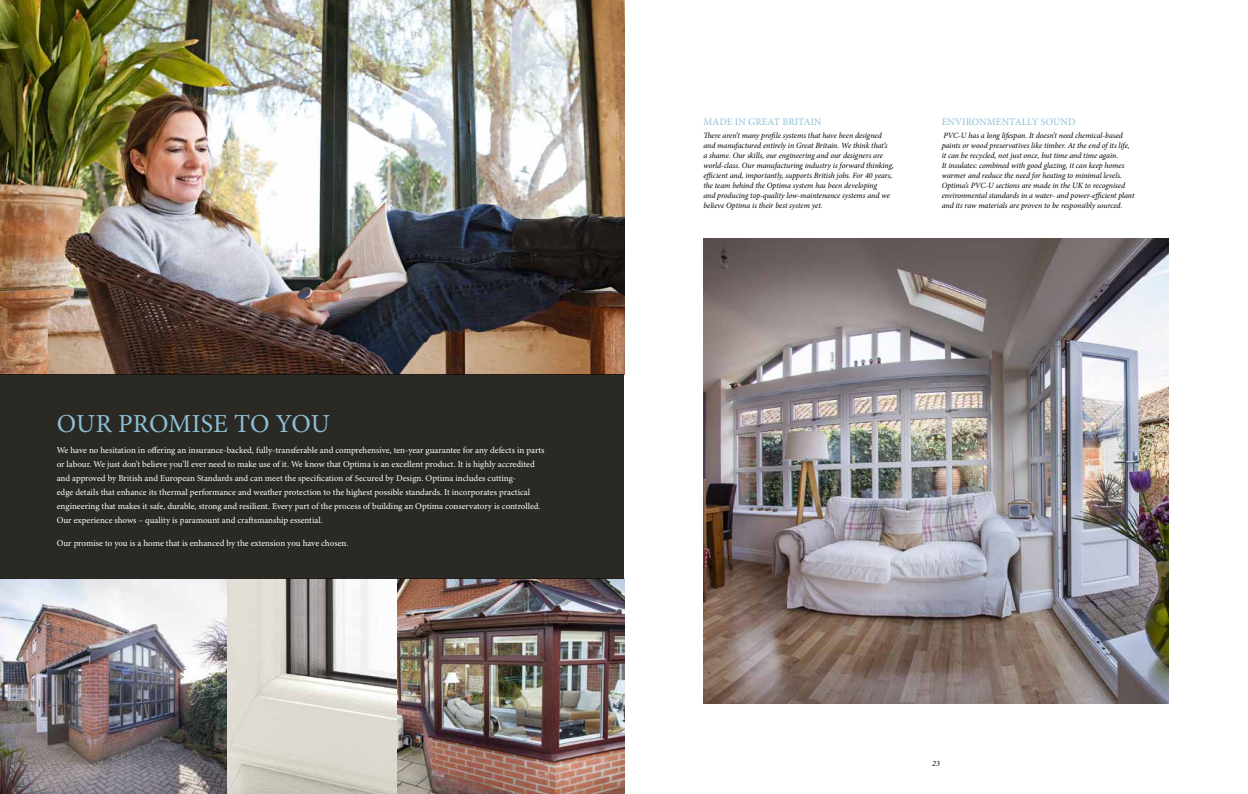
<style>
.page{position:relative;width:1248px;height:794px;background:#fff}
.page>*{position:absolute;margin:0;border:0;box-sizing:border-box;transform-origin:0 0}
.t1{font:26px "Minion Pro";color:#8ebfd6}
.t2{font:10px "Minion Pro";letter-spacing:.01em;color:#8ebfd6}
.t3{font:9px/14px "Minion Pro";color:#fff}
.t4{font:italic 8px/10px "Minion Pro";letter-spacing:-.01em;color:#000}
</style>
<div class="page">
<img style="left:703px;top:238px;width:465px;height:465px">
<img style="left:227px;top:578px;width:170px;height:216px">
<img style="left:0;top:578px;width:227px;height:216px">
<img style="left:397px;top:578px;width:227px;height:216px">
<img style="left:0;top:0;width:624px;height:374px">
<div style="left:0;top:374px;width:624px;height:204px;background:#2a2924"></div>
<h1 class="t1" style="left:57px;top:406px;width:94px">OUR PROMI</h1>
<h1 class="t1" style="left:201px;top:406px;width:131px">SE TO YOU</h1>
<p class="t3" style="left:57px;top:443px;width:489px">We have no hesitation in offering an insurance-backed, fully-transferable and comprehensive, ten-year guarantee for any defects in parts or labour. We just don’t believe you’ll ever need to make use of it. We know that Optima is an excellent product. It is highly accredited and approved by British and European Standards and can meet the specification of Secured by Design. Optima includes cutting-<br>edge details that enhance its thermal performance and weather protection to the highest possible standards. It incorporates practical engineering that makes it safe, durable, strong and resilient. Every part of the process of building an Optima conservatory is controlled.<br>Our experience shows – quality is paramount and craftsmanship essential.</p>
<p class="t3" style="left:57px;top:536px;width:293px">Our promise to you is a home that is enhanced by the extension you have chosen.</p>
<p class="t2" style="left:703px;top:115px;width:120px">Made in Great Britain</p>
<p class="t4" style="left:703px;top:130px;width:192px">There aren’t many profile systems that have been designed and manufactured entirely in Great Britain. We think that’s<br>a shame. Our skills, our engineering and our designers are world-class. Our manufacturing industry is forward thinking, efficient and, importantly, supports British jobs. For 40 years, the team behind the Optima system has been developing<br>and producing top-quality low-maintenance systems and we believe Optima is their best system yet.</p>
<p class="t2" style="left:941px;top:115px;width:135px">Environmentally sound</p>
<p class="t4" style="left:941px;top:130px;width:194px">PVC-U has a long lifespan. It doesn’t need chemical-based paints or wood preservatives like timber. At the end of its life, it can be recycled, not just once, but time and time again.<br>It insulates: combined with good glazing, it can keep homes warmer and reduce the need for heating to minimal levels.<br>Optima’s PVC-U sections are made in the UK to recognised environmental standards in a water- and power-efficient plant and its raw materials are proven to be responsibly sourced.</p>
<p class="t4" style="left:932px;top:758px;width:9px">23</p>
</div>
